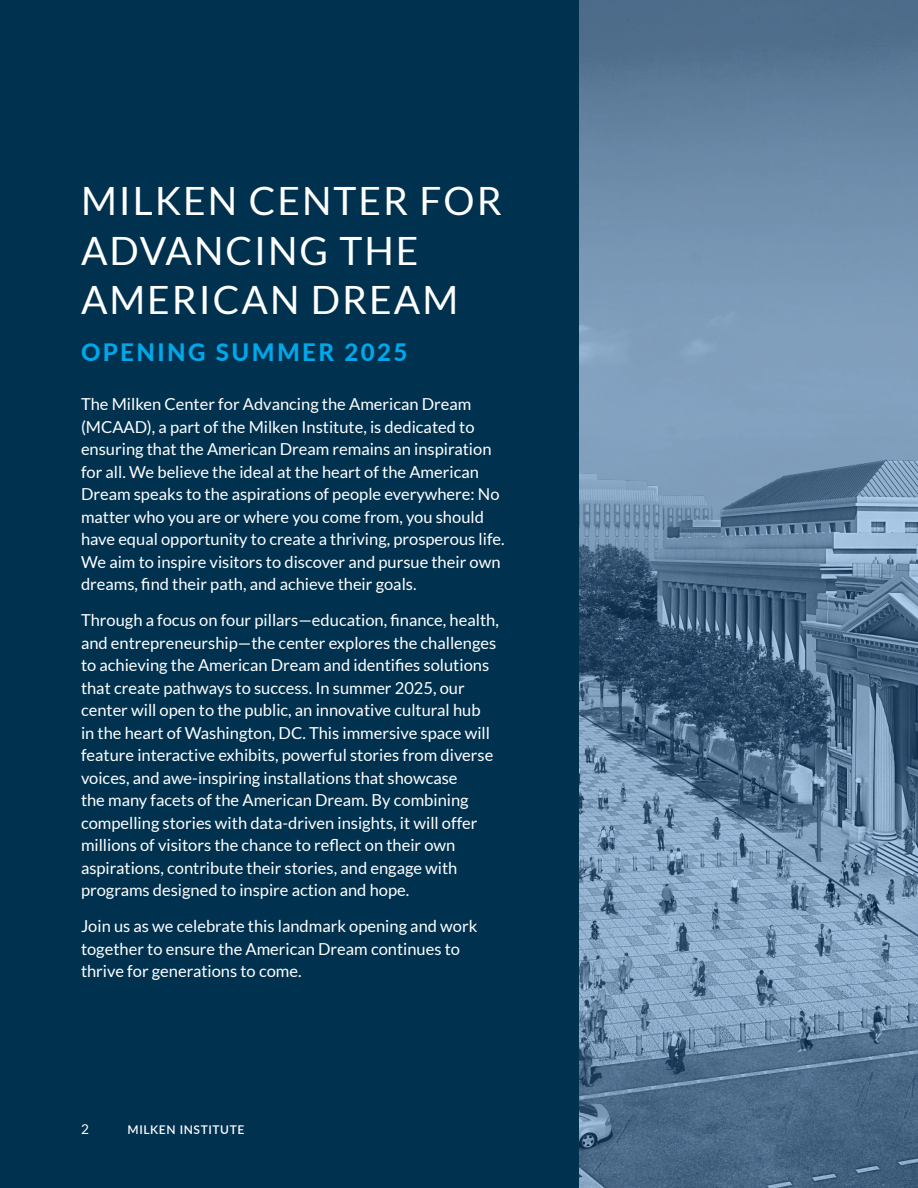
<style>
.page{position:relative;width:918px;height:1188px;background:#fff}
.page>*{position:absolute;margin:0;border:0;box-sizing:border-box;transform-origin:0 0}
.t1{font:39px/49.5px "Lato";letter-spacing:.05em;color:#fff}
.t2{font:800 24px "Lato";letter-spacing:.1em;color:#00a7ea}
.t3{font:16.5px/22.5px "Lato";color:#fff}
.t4{font:13.5px "Lato";color:#fff}
.t5{font:600 12px "Lato";letter-spacing:.05em;color:#fff}
</style>
<div class="page">
<svg style="left:579px;top:0;width:339px;height:1188px;background:#6684a3"></svg>
<div style="left:0;top:0;width:579px;height:1188px;background:#003250"></div>
<h1 class="t1" style="left:81px;top:176px;width:422px">MILKEN CENTER FOR<br>ADVANCING THE<br>AMERICAN DREAM</h1>
<h2 class="t2" style="left:81px;top:334px;width:328px">OPENING SUMMER 2025</h2>
<p class="t3" style="left:81px;top:393px;width:425px">The Milken Center for Advancing the American Dream (MCAAD), a part of the Milken Institute, is dedicated to ensuring that the American Dream remains an inspiration for all. We believe the ideal at the heart of the American Dream speaks to the aspirations of people everywhere: No matter who you are or where you come from, you should have equal opportunity to create a thriving, prosperous life.<br>We aim to inspire visitors to discover and pursue their own dreams, find their path, and achieve their goals.</p>
<p class="t3" style="left:81px;top:609px;width:419px">Through a focus on four pillars—education, finance, health, and entrepreneurship—the center explores the challenges to achieving the American Dream and identifies solutions that create pathways to success. In summer 2025, our center will open to the public, an innovative cultural hub<br>in the heart of Washington, DC. This immersive space will feature interactive exhibits, powerful stories from diverse voices, and awe-inspiring installations that showcase<br>the many facets of the American Dream. By combining compelling stories with data-driven insights, it will offer millions of visitors the chance to reflect on their own aspirations, contribute their stories, and engage with programs designed to inspire action and hope.</p>
<p class="t3" style="left:81px;top:915px;width:398px">Join us as we celebrate this landmark opening and work together to ensure the American Dream continues to thrive for generations to come.</p>
<p class="t4" style="left:81px;top:1122px;width:9px">2</p>
<p class="t5" style="left:128px;top:1121px;width:118px">MILKEN INSTITUTE</p>
</div>
